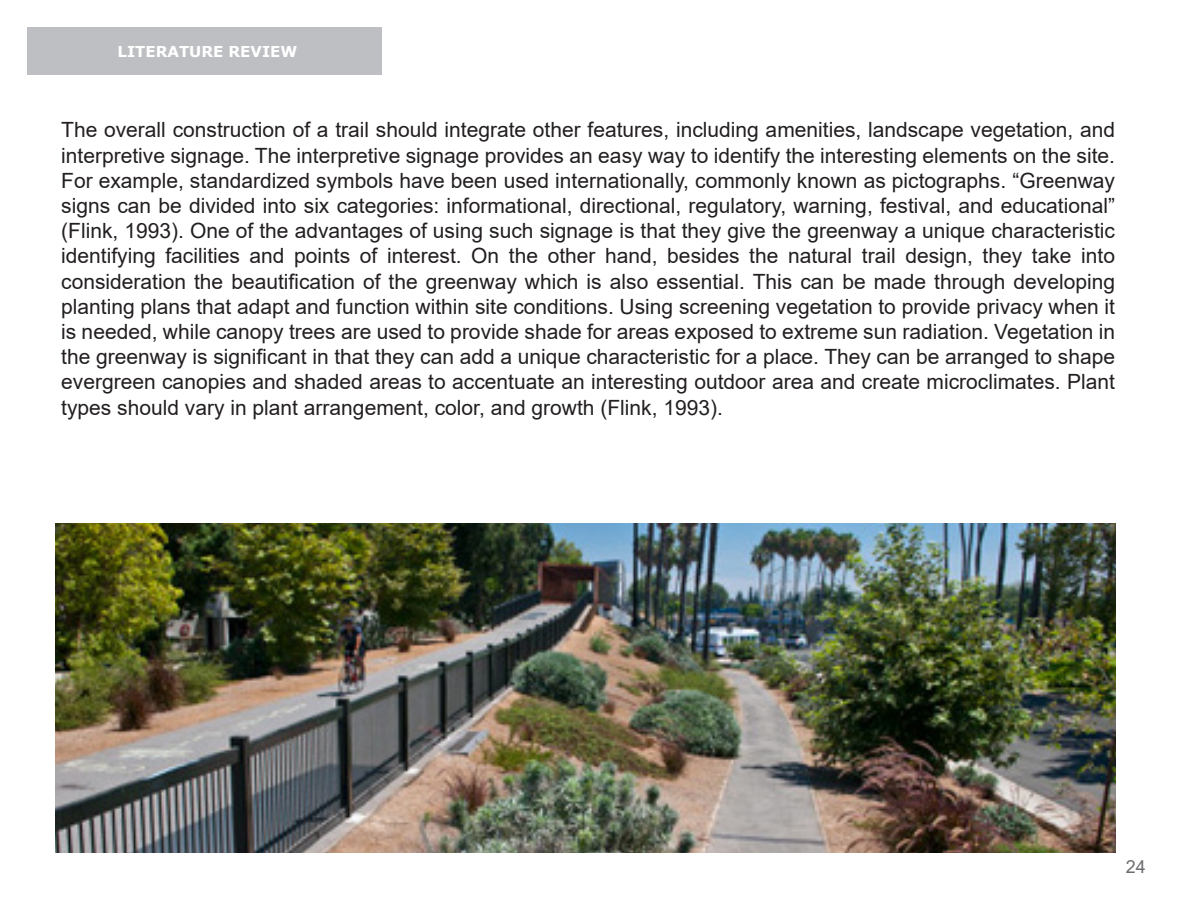
<style>
.page{position:relative;width:1188px;height:918px;background:#fff}
.page>*{position:absolute;margin:0;border:0;box-sizing:border-box;transform-origin:0 0}
.t1{font:21px/25.2px "Arial";color:#231f20;text-align:justify}
.t2{font:18px "Arial";color:#6c6d70}
.t3{font:700 15px "Verdana";color:#fff}
</style>
<div class="page">
<img style="left:56px;top:524px;width:1059px;height:328px">
<div style="left:27px;top:27px;width:355px;height:48px;background:#bebfc2"></div>
<p class="t3" style="left:117px;top:41px;width:181px">LITERATURE REVIEW</p>
<p class="t1" style="left:61px;top:117px;width:1055px">The overall construction of a trail should integrate other features, including amenities, landscape vegetation, and interpretive signage. The interpretive signage provides an easy way to identify the interesting elements on the site.<br>For example, standardized symbols have been used internationally, commonly known as pictographs. “Greenway signs can be divided into six categories: informational, directional, regulatory, warning, festival, and educational” (Flink, 1993). One of the advantages of using such signage is that they give the greenway a unique characteristic identifying facilities and points of interest. On the other hand, besides the natural trail design, they take into consideration the beautification of the greenway which is also essential. This can be made through developing planting plans that adapt and function within site conditions. Using screening vegetation to provide privacy when it is needed, while canopy trees are used to provide shade for areas exposed to extreme sun radiation. Vegetation in the greenway is significant in that they can add a unique characteristic for a place. They can be arranged to shape evergreen canopies and shaded areas to accentuate an interesting outdoor area and create microclimates. Plant types should vary in plant arrangement, color, and growth (Flink, 1993).</p>
<p class="t2" style="left:1126px;top:854px;width:22px">24</p>
</div>
